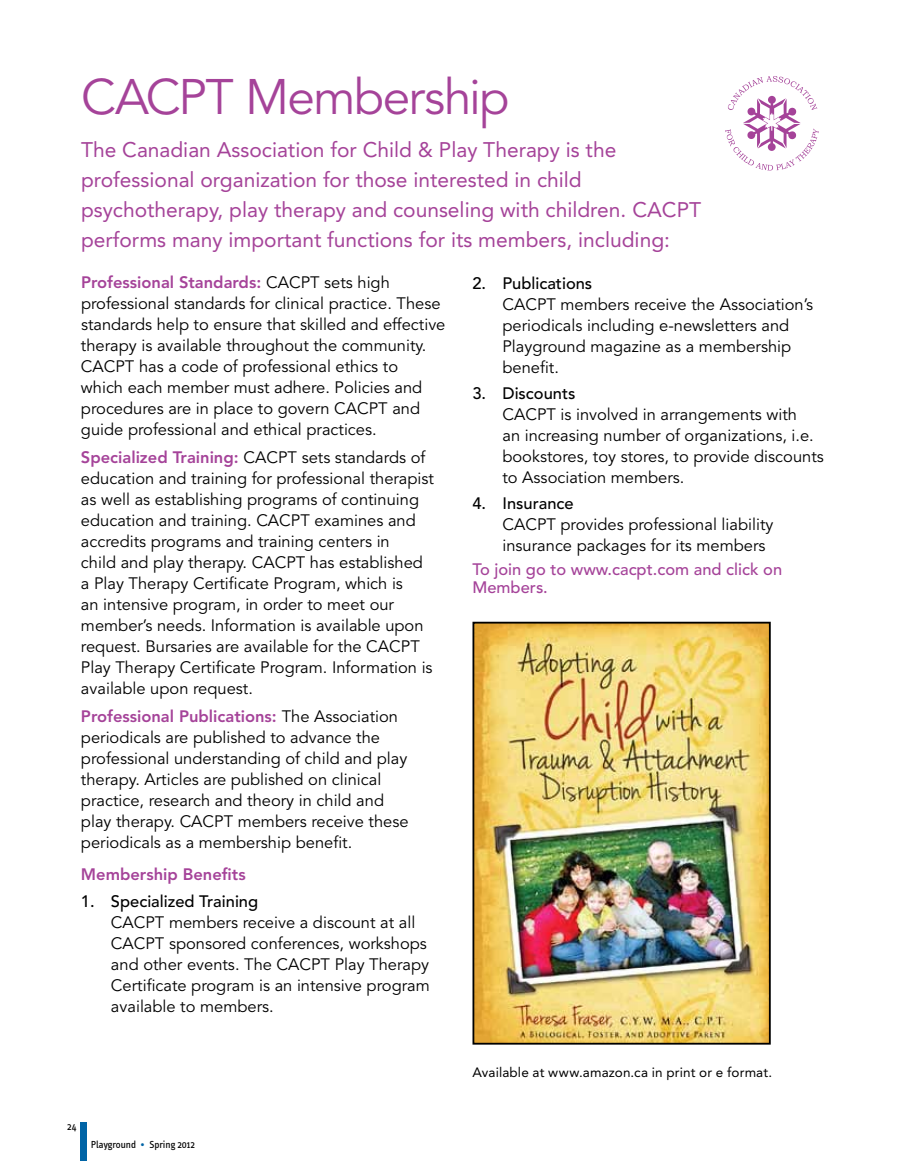
<style>
.page{position:relative;width:918px;height:1161px;background:#fff}
.page>*{position:absolute;margin:0;border:0;box-sizing:border-box;transform-origin:0 0}
.t1{font:49.5px "Avenir";letter-spacing:-.035em;color:#a54399}
.t2{font:21px/30px "Avenir";color:#a54399}
.t3{font:16.5px/21px "Avenir";color:#000}
.t4{font:500 16.5px "Avenir";color:#000}
.t5{font:500 16.5px/18.1px "Avenir";color:#a54399}
.t6{font:800 16.5px "Avenir";color:#a54399}
.t7{font:13.5px "Avenir";letter-spacing:.01em;color:#000}
.t8{font:10.5px "Info Text";color:#000}
.s1{font-weight:800;color:#a54399}
.s2{color:#0064a6}
</style>
<div class="page">
<div style="left:81px;top:1122px;width:6px;height:39px;background:#0064a6"></div>
<svg style="left:725px;top:76px;width:94px;height:94px"></svg>
<img style="left:476px;top:625px;width:292px;height:417px">
<div style="left:473px;top:622px;width:298px;height:423px;border:2px solid #000"></div>
<h1 class="t1" style="left:81px;top:68px;width:430px">CACPT Membership</h1>
<p class="t2" style="left:81px;top:135px;width:622px">The Canadian Association for Child &amp; Play Therapy is the professional organization for those interested in child psychotherapy, play therapy and counseling with children. CACPT performs many important functions for its members, including:</p>
<p class="t3" style="left:81px;top:273px;width:366px"><span class="s1">Professional Standards:</span> CACPT sets high professional standards for clinical practice. These standards help to ensure that skilled and effective therapy is available throughout the community.<br>CACPT has a code of professional ethics to<br>which each member must adhere. Policies and procedures are in place to govern CACPT and guide professional and ethical practices.</p>
<p class="t3" style="left:81px;top:447px;width:355px"><span class="s1">Specialized Training:</span> CACPT sets standards of education and training for professional therapist as well as establishing programs of continuing education and training. CACPT examines and accredits programs and training centers in<br>child and play therapy. CACPT has established a Play Therapy Certificate Program, which is<br>an intensive program, in order to meet our member’s needs. Information is available upon request. Bursaries are available for the CACPT Play Therapy Certificate Program. Information is available upon request.</p>
<p class="t3" style="left:81px;top:706px;width:329px"><span class="s1">Professional Publications:</span> The Association periodicals are published to advance the professional understanding of child and play therapy. Articles are published on clinical practice, research and theory in child and play therapy. CACPT members receive these periodicals as a membership benefit.</p>
<p class="t6" style="left:81px;top:864px;width:166px">Membership Benefits</p>
<p class="t4" style="left:81px;top:892px;width:179px">1. Specialized Training</p>
<p class="t3" style="left:111px;top:913px;width:320px">CACPT members receive a discount at all CACPT sponsored conferences, workshops and other events. The CACPT Play Therapy Certificate program is an intensive program available to members.</p>
<p class="t8" style="left:67px;top:1121px;width:11px">24</p>
<p class="t8" style="left:91px;top:1138px;width:105px">Playground <span class="s2">•</span> Spring 2012</p>
<p class="t4" style="left:472px;top:273px;width:121px">2. Publications</p>
<p class="t3" style="left:502px;top:294px;width:312px">CACPT members receive the Association’s periodicals including e-newsletters and<br>Playground magazine as a membership benefit.</p>
<p class="t4" style="left:472px;top:384px;width:105px">3. Discounts</p>
<p class="t3" style="left:502px;top:404px;width:323px">CACPT is involved in arrangements with<br>an increasing number of organizations, i.e. bookstores, toy stores, to provide discounts to Association members.</p>
<p class="t4" style="left:472px;top:494px;width:103px">4. Insurance</p>
<p class="t3" style="left:502px;top:515px;width:272px">CACPT provides professional liability insurance packages for its members</p>
<p class="t5" style="left:472px;top:561px;width:311px">To join go to www.cacpt.com and click on<br>Members.</p>
<p class="t7" style="left:472px;top:1065px;width:301px">Available at www.amazon.ca in print or e format.</p>
</div>
